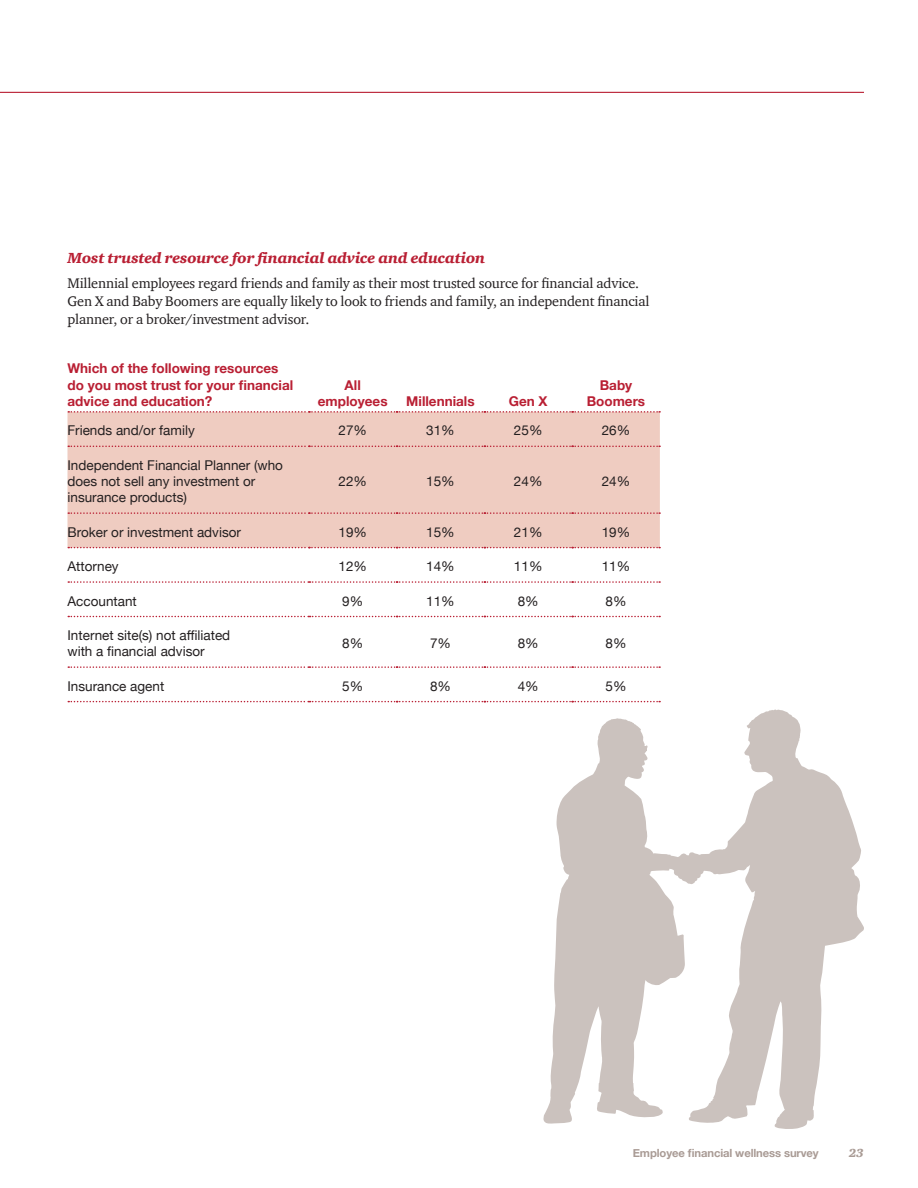
<style>
.page{position:relative;width:918px;height:1188px;background:#fff}
.page>*{position:absolute;margin:0;border:0;box-sizing:border-box;transform-origin:0 0}
.Headline_3{font:italic 900 15px "ITC Charter Com";letter-spacing:-.01em;color:#b91f33}
.body_text{font:14.25px/18px "ITC Charter Com";letter-spacing:-.01em;color:#231f20}
.Table_text{font:13.5px/16.2px "Helvetica Neue";color:#231f20}
.Table_header{font:700 13.5px/16.2px "Helvetica Neue";color:#b91f33;text-align:center}
.Table_text_unbalance{font:13.5px/16.2px "Helvetica Neue";color:#231f20}
.t1{font:italic 900 12px "ITC Charter Com";color:#a99b95}
.t2{font:700 11.25px "Helvetica Neue";letter-spacing:-.01em;color:#a99b95}
</style>
<div class="page">
<svg style="left:0;top:91px;width:864px;height:2px"></svg>
<div style="left:68px;top:413px;width:592px;height:134px;background:#efccc1"></div>
<svg style="left:68px;top:581px;width:592px;height:2px"></svg>
<svg style="left:68px;top:616px;width:592px;height:1px"></svg>
<svg style="left:68px;top:666px;width:592px;height:2px"></svg>
<svg style="left:68px;top:701px;width:592px;height:1px"></svg>
<svg style="left:68px;top:411px;width:592px;height:2px"></svg>
<svg style="left:68px;top:446px;width:592px;height:1px"></svg>
<svg style="left:68px;top:512px;width:592px;height:2px"></svg>
<svg style="left:68px;top:547px;width:592px;height:1px"></svg>
<svg style="left:543px;top:709px;width:321px;height:420px;fill:#cbc2be"></svg>
<p class="Headline_3" style="left:68px;top:248px;width:419px">Most trusted resource for financial advice and education</p>
<p class="body_text" style="left:68px;top:273px;width:584px">Millennial employees regard friends and family as their most trusted source for financial advice.<br>Gen X and Baby Boomers are equally likely to look to friends and family, an independent financial planner, or a broker/investment advisor.</p>
<p class="Table_header" style="left:68px;top:361px;width:227px;text-align:left">Which of the following resources do you most trust for your financial advice and education?</p>
<p class="Table_header" style="left:587px;top:377px;width:60px">Baby<br>Boomers</p>
<p class="Table_header" style="left:318px;top:377px;width:71px">All employees</p>
<p class="Table_header" style="left:406px;top:393px;width:70px">Millennials</p>
<p class="Table_header" style="left:509px;top:393px;width:40px">Gen X</p>
<p class="Table_text" style="left:68px;top:423px;width:129px">Friends and/or family</p>
<p class="Table_text" style="left:338px;top:423px;width:30px">27%</p>
<p class="Table_text" style="left:426px;top:423px;width:30px">31%</p>
<p class="Table_text" style="left:514px;top:423px;width:30px">25%</p>
<p class="Table_text" style="left:602px;top:423px;width:30px">26%</p>
<p class="Table_text_unbalance" style="left:68px;top:458px;width:217px">Independent Financial Planner (who does not sell any investment or insurance products)</p>
<p class="Table_text" style="left:338px;top:474px;width:30px">22%</p>
<p class="Table_text" style="left:426px;top:474px;width:30px">15%</p>
<p class="Table_text" style="left:514px;top:474px;width:30px">24%</p>
<p class="Table_text" style="left:602px;top:474px;width:30px">24%</p>
<p class="Table_text" style="left:68px;top:525px;width:175px">Broker or investment advisor</p>
<p class="Table_text" style="left:338px;top:525px;width:30px">19%</p>
<p class="Table_text" style="left:426px;top:525px;width:30px">15%</p>
<p class="Table_text" style="left:514px;top:525px;width:30px">21%</p>
<p class="Table_text" style="left:602px;top:525px;width:30px">19%</p>
<p class="Table_text" style="left:68px;top:559px;width:53px">Attorney</p>
<p class="Table_text" style="left:338px;top:559px;width:30px">12%</p>
<p class="Table_text" style="left:426px;top:559px;width:30px">14%</p>
<p class="Table_text" style="left:514px;top:559px;width:30px">11%</p>
<p class="Table_text" style="left:602px;top:559px;width:30px">11%</p>
<p class="Table_text" style="left:68px;top:594px;width:71px">Accountant</p>
<p class="Table_text" style="left:342px;top:594px;width:23px">9%</p>
<p class="Table_text" style="left:426px;top:594px;width:30px">11%</p>
<p class="Table_text" style="left:518px;top:594px;width:23px">8%</p>
<p class="Table_text" style="left:606px;top:594px;width:23px">8%</p>
<p class="Table_text" style="left:68px;top:628px;width:164px">Internet site(s) not affiliated with a financial advisor</p>
<p class="Table_text" style="left:342px;top:636px;width:23px">8%</p>
<p class="Table_text" style="left:430px;top:636px;width:23px">7%</p>
<p class="Table_text" style="left:518px;top:636px;width:23px">8%</p>
<p class="Table_text" style="left:606px;top:636px;width:23px">8%</p>
<p class="Table_text" style="left:68px;top:679px;width:98px">Insurance agent</p>
<p class="Table_text" style="left:342px;top:679px;width:23px">5%</p>
<p class="Table_text" style="left:430px;top:679px;width:23px">8%</p>
<p class="Table_text" style="left:518px;top:679px;width:23px">4%</p>
<p class="Table_text" style="left:606px;top:679px;width:23px">5%</p>
<p class="t2" style="left:633px;top:1144px;width:187px">Employee financial wellness survey</p>
<p class="t1" style="left:849px;top:1146px;width:17px">23</p>
</div>
